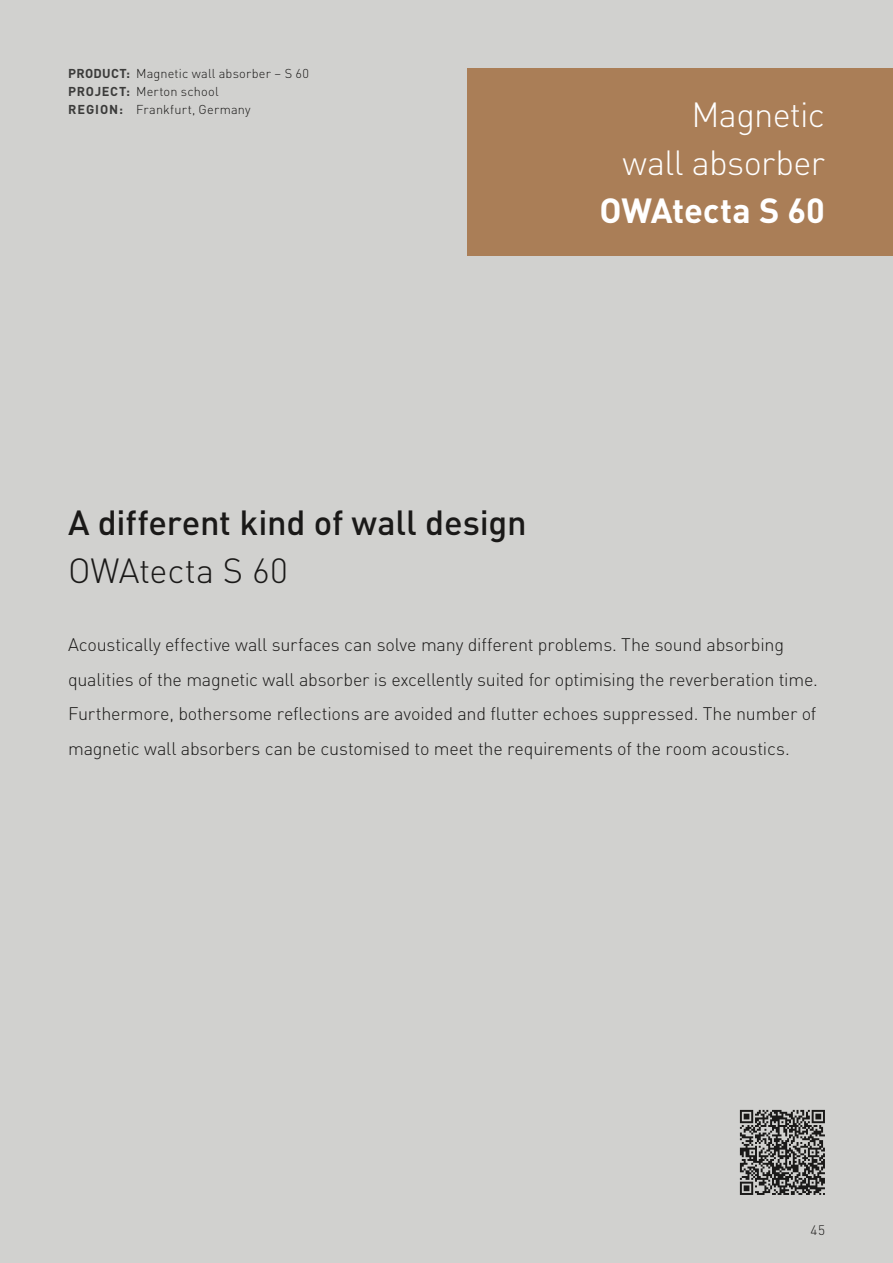
<style>
.page{position:relative;width:893px;height:1263px;background:#d1d1cf}
.page>*{position:absolute;margin:0;border:0;box-sizing:border-box;transform-origin:0 0}
.t1{font:500 34.5px "DIN Pro";letter-spacing:-.01em;color:#1a1918}
.t2{font:300 34.5px/48px "DIN Pro";letter-spacing:-.02em;color:#fff;text-align:right}
.t3{font:300 34.5px "DIN Pro";letter-spacing:-.005em;color:#1a1918}
.t4{font:700 34.5px "DIN Pro";letter-spacing:-.005em;color:#fff}
.t5{font:300 18px/34.5px "DIN Pro";letter-spacing:-.01em;color:#1a1918}
.t6{font:300 13.5px "DIN Pro";color:#1a1918}
.t7{font:300 12.75px/18px "DIN Pro";letter-spacing:.015em;color:#1a1918}
.s1{font-weight:700;color:#3b3b3a}
</style>
<div class="page">
<div style="left:468px;top:68px;width:425px;height:187px;background:#aa7e57"></div>
<svg style="left:740px;top:1110px;width:85px;height:85px"></svg>
<p class="t7" style="left:68px;top:63px;width:242px"><span class="s1">PRODUCT:</span> Magnetic wall absorber – S 60<br><span class="s1">PROJECT:</span> Merton school<br><span class="s1">REGION:</span> Frankfurt, Germany</p>
<h1 class="t2" style="left:622px;top:88px;width:204px">Magnetic wall absorber</h1>
<h1 class="t4" style="left:599px;top:183px;width:227px">OWAtecta S 60</h1>
<h1 class="t1" style="left:68px;top:495px;width:460px">A different kind of wall design</h1>
<h1 class="t3" style="left:68px;top:544px;width:221px">OWAtecta S 60</h1>
<p class="t5" style="left:68px;top:626px;width:751px">Acoustically effective wall surfaces can solve many different problems. The sound absorbing qualities of the magnetic wall absorber is excellently suited for optimising the reverberation time.<br>Furthermore, bothersome reflections are avoided and flutter echoes suppressed. The number of magnetic wall absorbers can be customised to meet the requirements of the room acoustics.</p>
<p class="t6" style="left:810px;top:1220px;width:16px">45</p>
</div>
